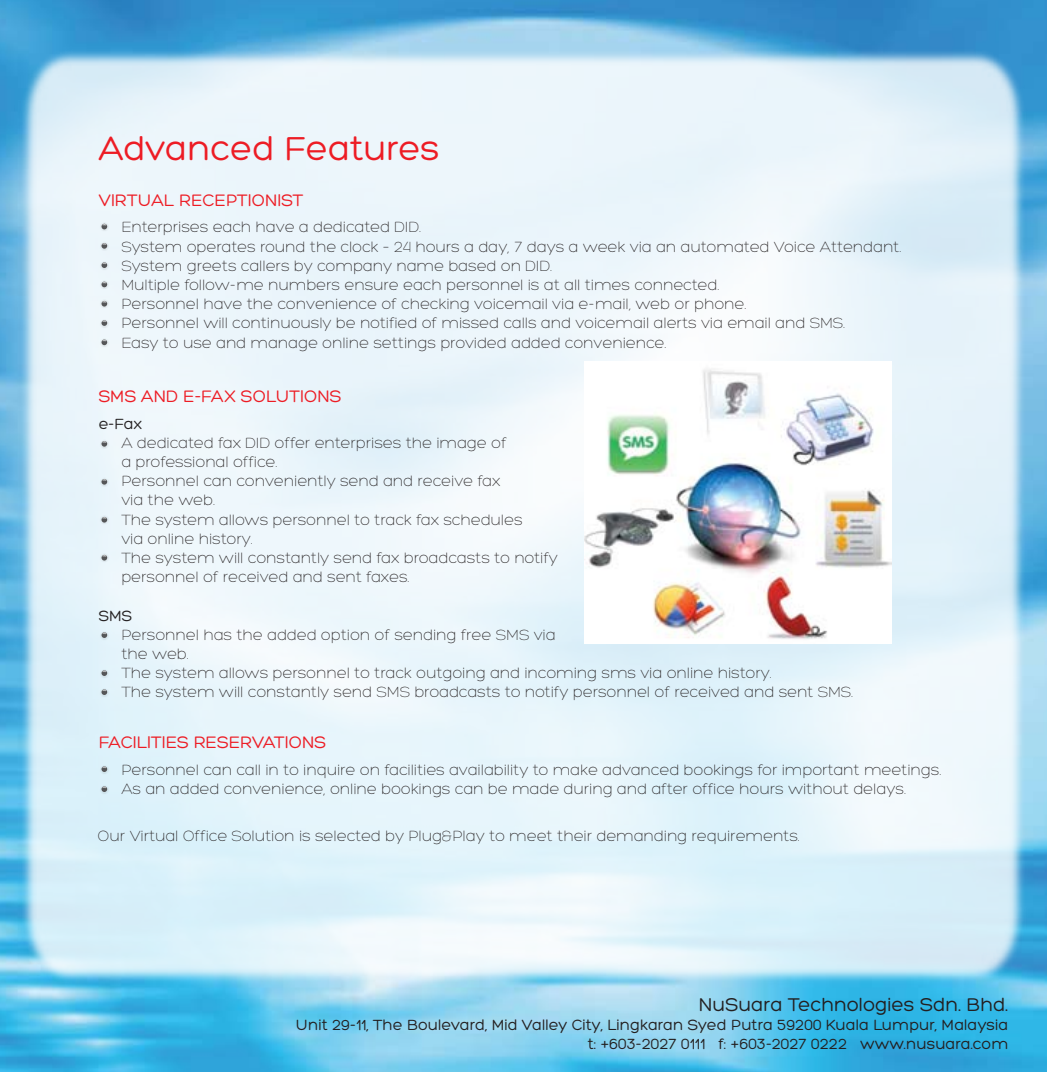
<style>
.page{position:relative;width:1047px;height:1072px;background:#fff}
.page>*{position:absolute;margin:0;border:0;box-sizing:border-box;transform-origin:0 0}
.t1{font:36px "Hero";color:#ed1c24}
.t2{font:20px "Hero";color:#231f20}
.t3{font:18px "Hero";color:#ed1c24}
.t4{font:300 16px/19.2px "Hero";color:#231f20}
.t5{font:16px/19.2px "Hero";color:#231f20;text-align:right}
.s1{font-weight:400}
</style>
<div class="page">
<img style="left:0;top:1047px;width:1047px;height:25px">
<img style="left:0;top:0;width:1047px;height:1047px">
<div style="left:30px;top:152px;width:149px;height:19px;background:#edf6fb"></div>
<div style="left:30px;top:171px;width:149px;height:19px;background:#edf6fb"></div>
<div style="left:30px;top:190px;width:149px;height:20px;background:#edf6fb"></div>
<div style="left:30px;top:210px;width:149px;height:19px;background:#edf6fb"></div>
<div style="left:30px;top:229px;width:149px;height:19px;background:#ecf6fb"></div>
<div style="left:30px;top:248px;width:149px;height:19px;background:#ecf6fb"></div>
<img style="left:30px;top:267px;width:149px;height:102px">
<svg style="left:101px;top:339px;width:6px;height:6px"></svg>
<img style="left:30px;top:369px;width:149px;height:38px">
<div style="left:30px;top:407px;width:149px;height:38px;background:#edf7fb"></div>
<div style="left:30px;top:445px;width:149px;height:38px;background:#eaf5fb"></div>
<div style="left:30px;top:483px;width:149px;height:77px;background:#e9f5fb"></div>
<svg style="left:101px;top:555px;width:6px;height:5px"></svg>
<img style="left:30px;top:560px;width:149px;height:38px">
<img style="left:30px;top:598px;width:149px;height:19px">
<img style="left:30px;top:617px;width:149px;height:77px">
<svg style="left:101px;top:689px;width:6px;height:5px"></svg>
<div style="left:30px;top:694px;width:149px;height:20px;background:#dff2fa"></div>
<div style="left:30px;top:714px;width:149px;height:150px;background:#dbf1fa"></div>
<svg style="left:101px;top:786px;width:6px;height:6px"></svg>
<img style="left:585px;top:362px;width:306px;height:281px">
<p class="t1" style="left:99px;top:130px;width:343px">Advanced Features</p>
<p class="t3" style="left:99px;top:191px;width:206px">VIRTUAL RECEPTIONIST</p>
<p class="t4" style="left:121px;top:218px;width:781px">Enterprises each have a dedicated DID.<br>System operates round the clock – 24 hours a day, 7 days a week via an automated Voice Attendant.<br>System greets callers by company name based on DID.<br>Multiple follow-me numbers ensure each personnel is at all times connected.<br>Personnel have the convenience of checking voicemail via e-mail, web or phone.<br>Personnel will continuously be notified of missed calls and voicemail alerts via email and SMS.<br>Easy to use and manage online settings provided added convenience.</p>
<p class="t3" style="left:99px;top:387px;width:244px">SMS AND E-FAX SOLUTIONS</p>
<p class="t4" style="left:121px;top:414px;width:438px;text-indent:-23px"><span class="s1">e-Fax<br></span>A dedicated fax DID offer enterprises the image of<br>a professional office.<br>Personnel can conveniently send and receive fax<br>via the web.<br>The system allows personnel to track fax schedules<br>via online history.<br>The system will constantly send fax broadcasts to notify personnel of received and sent faxes.</p>
<p class="t4" style="left:121px;top:606px;width:733px;text-indent:-23px"><span class="s1">SMS<br></span>Personnel has the added option of sending free SMS via<br>the web.<br>The system allows personnel to track outgoing and incoming sms via online history.<br>The system will constantly send SMS broadcasts to notify personnel of received and sent SMS.</p>
<p class="t3" style="left:99px;top:733px;width:229px">FACILITIES RESERVATIONS</p>
<p class="t4" style="left:121px;top:760px;width:821px">Personnel can call in to inquire on facilities availability to make advanced bookings for important meetings.<br>As an added convenience, online bookings can be made during and after office hours without delays.</p>
<p class="t4" style="left:98px;top:826px;width:704px">Our Virtual Office Solution is selected by Plug&amp;Play to meet their demanding requirements.</p>
<p class="t2" style="left:699px;top:994px;width:311px">NuSuara Technologies Sdn. Bhd.</p>
<p class="t5" style="left:296px;top:1015px;width:714px">Unit 29-11, The Boulevard, Mid Valley City, Lingkaran Syed Putra 59200 Kuala Lumpur, Malaysia t: +603-2027 0111 f: +603-2027 0222 www.nusuara.com</p>
</div>
